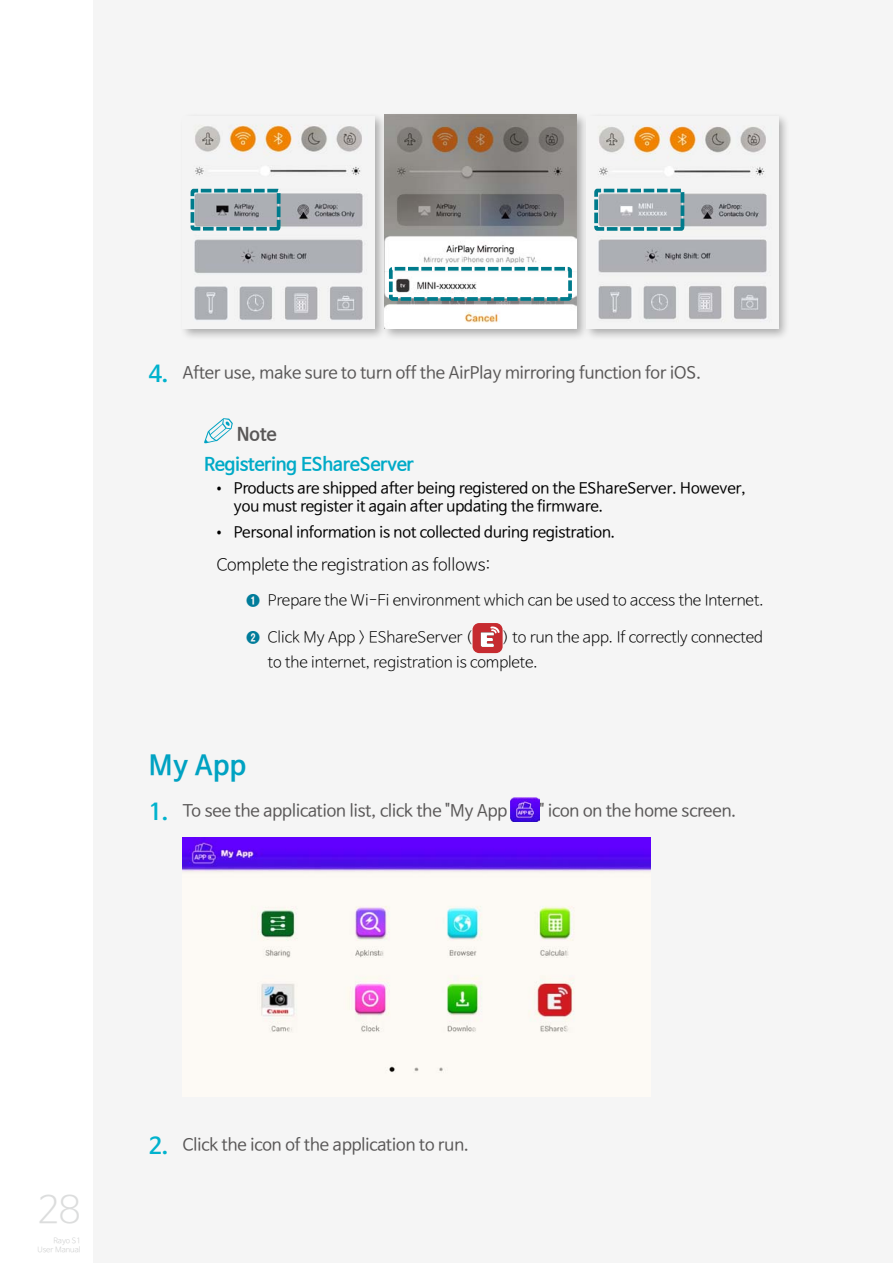
<style>
.page{position:relative;width:893px;height:1263px;background:#fff}
.page>*{position:absolute;margin:0;border:0;box-sizing:border-box;transform-origin:0 0}
.t1{font:37.5px "Nanum Barun Gothic OTF Light";color:#dcdddd}
.t2{font:27px "Nanum Barun Gothic OTF Bold";color:#00a2c2}
.t3{font:18px "Nanum Barun Gothic OTF Bold";color:#00aac7}
.t4{font:18px "Nanum Barun Gothic OTF Bold";color:#595757}
.t5{font:16.5px "Nanum Barun Gothic OTF";color:#595757}
.t6{font:16.5px "Nanum Barun Gothic OTF Light";color:#000}
.t7{font:15px/18px "Nanum Barun Gothic OTF";color:#000}
.t8{font:15px/24.5px "Nanum Barun Gothic OTF Light";color:#000}
.t9{font:7.5px/9px "Nanum Barun Gothic OTF Light";color:#c9caca;text-align:right}
.s1{font-family:"Nanum Barun Gothic OTF Bold";font-size:22.5px;color:#00b2cd}
.s2{font-family:"Nanum Barun Gothic OTF Bold";color:#007c9a}
</style>
<div class="page">
<div style="left:94px;top:0;width:799px;height:1263px;background:#f5f5f5"></div>
<div style="left:179px;top:112px;width:207px;height:229px;background:#000;opacity:.3"></div>
<img style="left:183px;top:116px;width:191px;height:213px">
<svg style="left:189px;top:187px;width:93px;height:45px;background:#94aab1"></svg>
<div style="left:381px;top:111px;width:207px;height:230px;background:#000;opacity:.3"></div>
<img style="left:385px;top:115px;width:191px;height:214px">
<div style="left:389px;top:267px;width:183px;height:34px;border:4px dashed #007b8c;border-radius:2px"></div>
<div style="left:583px;top:112px;width:207px;height:229px;background:#000;opacity:.3"></div>
<img style="left:587px;top:116px;width:191px;height:213px">
<svg style="left:592px;top:187px;width:94px;height:46px;background:#9fb5bb"></svg>
<svg style="left:204px;top:418px;width:29px;height:25px"></svg>
<div style="left:473px;top:623px;width:30px;height:30px;background:#c62b30;border-radius:7px"></div>
<svg style="left:481px;top:626px;width:19px;height:21px"></svg>
<img style="left:511px;top:798px;width:29px;height:23px">
<img style="left:183px;top:837px;width:468px;height:235px">
<p class="t5" style="left:149px;top:365px;width:554px"><span class="s1">4.</span> After use, make sure to turn off the AirPlay mirroring function for iOS.</p>
<p class="t4" style="left:237px;top:425px;width:41px">Note</p>
<p class="t3" style="left:204px;top:455px;width:211px">Registering EShareServer</p>
<p class="t7" style="left:234px;top:480px;width:514px;text-indent:-21px">• Products are shipped after being registered on the EShareServer. However, you must register it again after updating the firmware.</p>
<p class="t7" style="left:213px;top:524px;width:404px">• Personal information is not collected during registration.</p>
<p class="t6" style="left:217px;top:556px;width:275px">Complete the registration as follows:</p>
<p class="t8" style="left:247px;top:589px;width:519px"><span class="s2">❶</span> Prepare the Wi-Fi environment which can be used to access the Internet.</p>
<p class="t8" style="left:247px;top:626px;width:227px"><span class="s2">❷</span> Click My App &gt; EShareServer (</p>
<p class="t8" style="left:268px;top:626px;width:497px;text-indent:235px">) to run the app. If correctly connected to the internet, registration is complete.</p>
<h2 class="t2" style="left:149px;top:751px;width:98px">My App</h2>
<p class="t5" style="left:149px;top:802px;width:360px"><span class="s1">1.</span> To see the application list, click the "My App</p>
<p class="t5" style="left:540px;top:802px;width:198px">" icon on the home screen.</p>
<h1 class="t1" style="left:37px;top:1190px;width:45px">28</h1>
<p class="t9" style="left:38px;top:1236px;width:45px">Rayo S1<br>User Manual</p>
<p class="t5" style="left:149px;top:1136px;width:322px"><span class="s1">2.</span> Click the icon of the application to run.</p>
</div>
